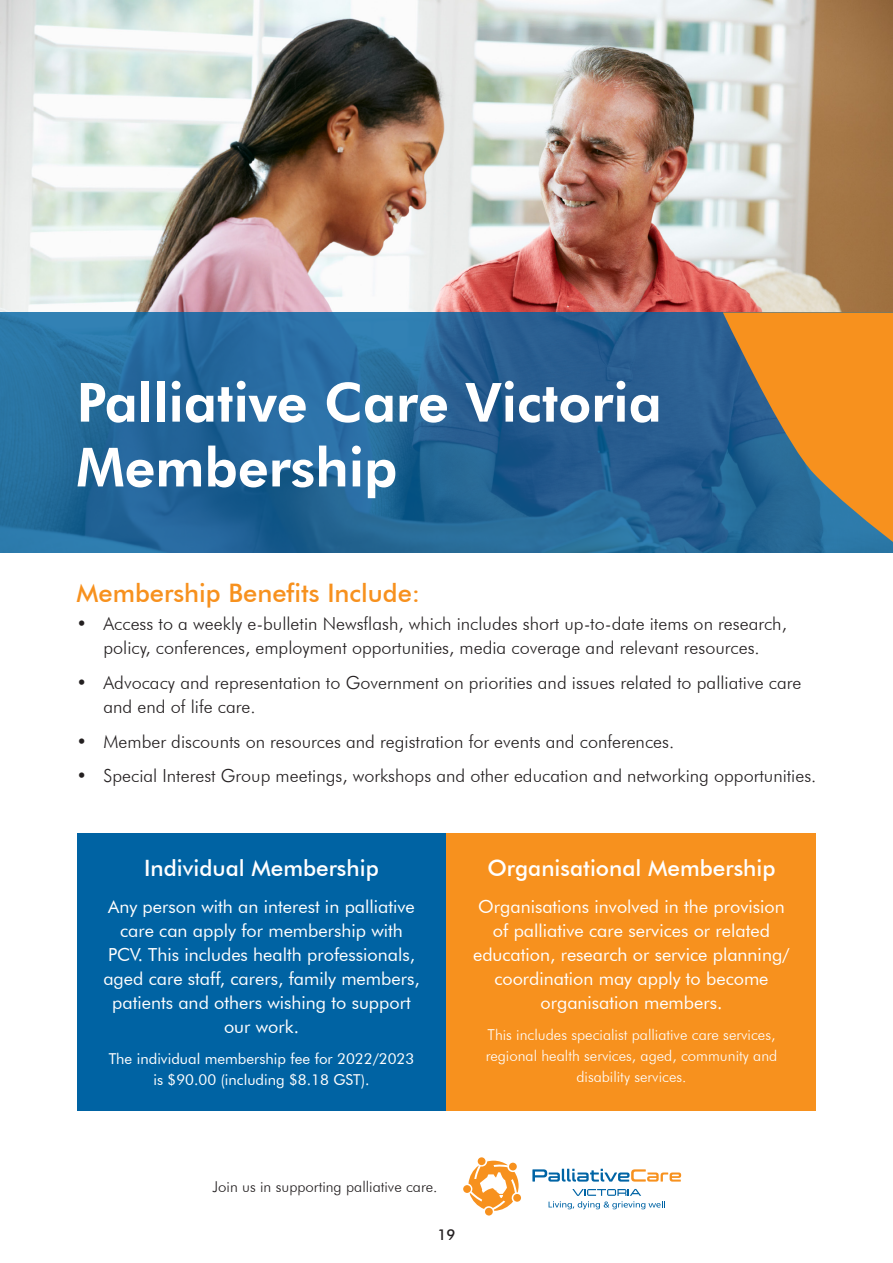
<style>
.page{position:relative;width:893px;height:1263px;background:#fff}
.page>*{position:absolute;margin:0;border:0;box-sizing:border-box;transform-origin:0 0}
.Heading_level_1{font:800 54px/64.8px "Futura BT";color:#fff}
.Heading_level_2{font:500 25.5px "Futura BT";color:#f7911e}
.Heading_level_2-2{font:500 22.5px "Futura BT";color:#fff}
.t1{font:300 18px/24px "Futura BT";color:#231f20;text-align:center}
.Body_text{font:18px/24px "Futura BT";color:#fff;text-align:center}
.Body_text-2{font:300 15px/21px "Futura BT";color:#fff;text-align:center}
.Body_text-3{font:15px/21px "Futura BT";color:#fff;text-align:center}
.Body_text-4{font:300 15px "Futura BT";color:#231f20}
.t2{font:500 15px "Futura BT";color:#231f20}
</style>
<div class="page">
<img style="left:0;top:0;width:893px;height:313px">
<svg style="left:0;top:313px;width:723px;height:240px;background:#256698"></svg>
<div style="left:77px;top:833px;width:369px;height:278px;background:#0063a3"></div>
<div style="left:446px;top:833px;width:370px;height:278px;background:#f7911e"></div>
<svg style="left:723px;top:313px;width:170px;height:240px;background:#987d54"></svg>
<div style="left:485px;top:1208px;width:8px;height:7px;background:#f7911e;border-radius:50%"></div>
<div style="left:463px;top:1185px;width:8px;height:8px;background:#f7911e;border-radius:50%"></div>
<div style="left:478px;top:1157px;width:7px;height:8px;background:#f7911e;border-radius:50%"></div>
<svg style="left:468px;top:1161px;width:51px;height:50px"></svg>
<svg style="left:549px;top:1189px;width:116px;height:20px"></svg>
<svg style="left:532px;top:1169px;width:149px;height:12px"></svg>
<p class="Heading_level_1" style="left:77px;top:370px;width:587px">Palliative Care Victoria<br>Membership</p>
<p class="Heading_level_2" style="left:77px;top:577px;width:345px">Membership Benefits Include:</p>
<p class="t1" style="left:77px;top:612px;width:712px">• Access to a weekly e-bulletin Newsflash, which includes short up-to-date items on research, policy, conferences, employment opportunities, media coverage and relevant resources.</p>
<p class="t1" style="left:104px;top:670px;width:699px;text-align:left;text-indent:-27px">• Advocacy and representation to Government on priorities and issues related to palliative care and end of life care.</p>
<p class="t1" style="left:77px;top:729px;width:599px">• Member discounts on resources and registration for events and conferences.</p>
<p class="t1" style="left:77px;top:763px;width:741px">• Special Interest Group meetings, workshops and other education and networking opportunities.</p>
<p class="Heading_level_2-2" style="left:144px;top:854px;width:236px">Individual Membership</p>
<p class="Body_text" style="left:103px;top:894px;width:318px">Any person with an interest in palliative care can apply for membership with PCV. This includes health professionals, aged care staff, carers, family members, patients and others wishing to support our work.</p>
<p class="Body_text-3" style="left:109px;top:1048px;width:307px">The individual membership fee for 2022/2023 is $90.00 (including $8.18 GST).</p>
<p class="Heading_level_2-2" style="left:487px;top:854px;width:290px">Organisational Membership</p>
<p class="Body_text" style="left:473px;top:894px;width:318px">Organisations involved in the provision of palliative care services or related education, research or service planning/ coordination may apply to become organisation members.</p>
<p class="Body_text-2" style="left:486px;top:1024px;width:293px">This includes specialist palliative care services, regional health services, aged, community and disability services.</p>
<p class="Body_text-4" style="left:213px;top:1177px;width:226px">Join us in supporting palliative care.</p>
<p class="t2" style="left:437px;top:1226px;width:20px">19</p>
</div>
